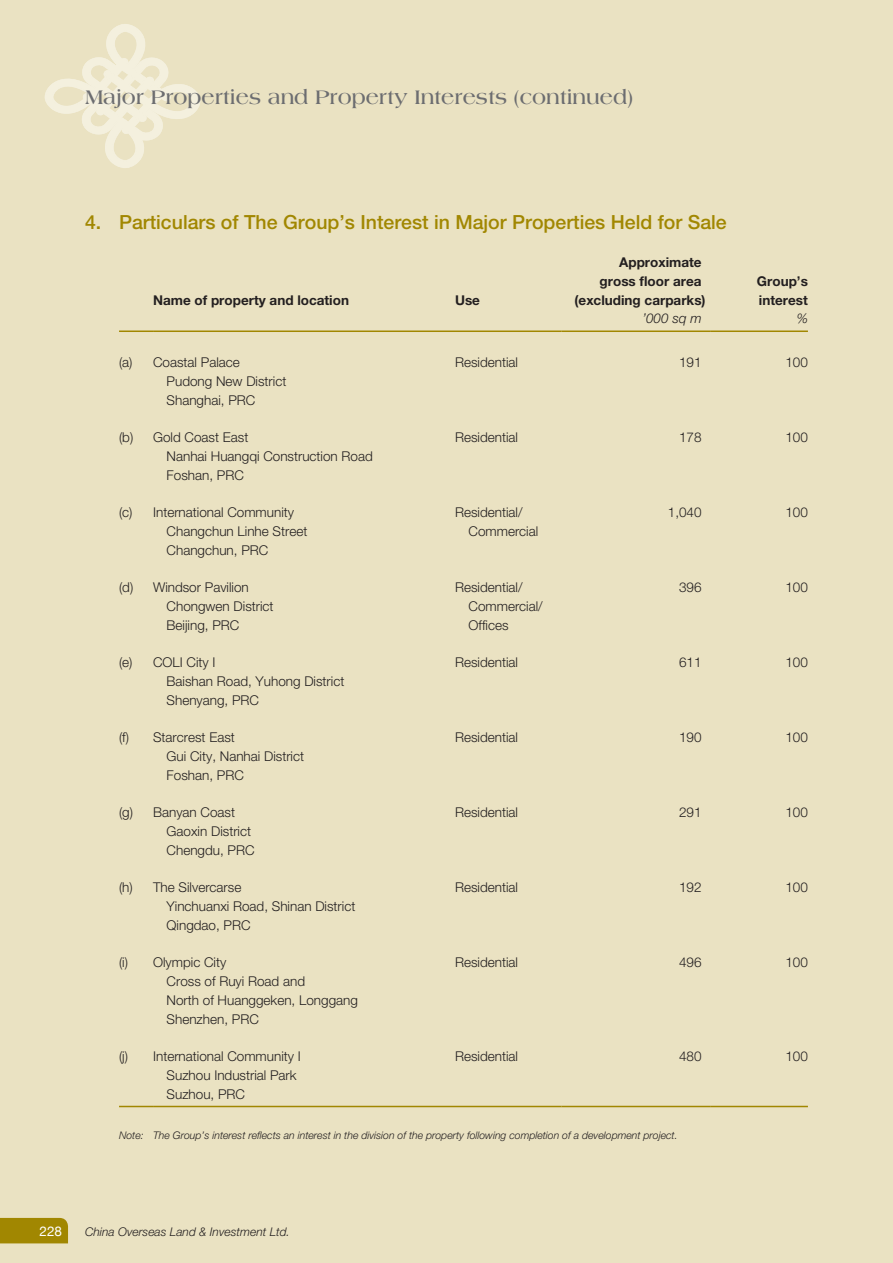
<style>
.page{position:relative;width:893px;height:1263px;background:#eae2c2}
.page>*{position:absolute;margin:0;border:0;box-sizing:border-box;transform-origin:0 0}
.t1{font:700 21px "Americana Std";color:#6c6d70}
.t2{font:500 19.5px "Helvetica Neue LT Std";color:#a18701}
.t3{font:300 13.5px/18.8px "Helvetica Neue LT Std";color:#231f20}
.t4{font:700 13.5px/18.8px "Helvetica Neue LT Std";color:#231f20;text-align:right}
.t5{font:italic 300 13.5px "Helvetica Neue LT Std";color:#231f20}
.t6{font:13.5px "Helvetica Neue";color:#fff}
.t7{font:italic 300 12px "Helvetica Neue LT Std";color:#231f20}
.t8{font:italic 300 10.5px "Helvetica Neue LT Std";color:#231f20}
</style>
<div class="page">
<svg style="left:44px;top:24px;width:156px;height:144px"></svg>
<div style="left:0;top:1218px;width:68px;height:25px;background:#a18701"></div>
<hr style="left:119px;top:330px;width:34px;height:2px;background:#a18701">
<hr style="left:153px;top:330px;width:302px;height:2px;background:#a18701">
<hr style="left:455px;top:330px;width:106px;height:2px;background:#a18701">
<hr style="left:561px;top:330px;width:149px;height:2px;background:#a18701">
<hr style="left:710px;top:330px;width:98px;height:2px;background:#a18701">
<hr style="left:119px;top:1106px;width:34px;height:1px;background:#a18701">
<hr style="left:153px;top:1106px;width:302px;height:1px;background:#a18701">
<hr style="left:455px;top:1106px;width:106px;height:1px;background:#a18701">
<hr style="left:561px;top:1106px;width:149px;height:1px;background:#a18701">
<hr style="left:710px;top:1106px;width:98px;height:1px;background:#a18701">
<h1 class="t1" style="left:85px;top:85px;width:549px">Major Properties and Property Interests (continued)</h1>
<h2 class="t2" style="left:85px;top:210px;width:643px">4. Particulars of The Group’s Interest in Major Properties Held for Sale</h2>
<p class="t4" style="left:153px;top:290px;width:197px">Name of property and location</p>
<p class="t4" style="left:455px;top:290px;width:27px">Use</p>
<p class="t4" style="left:575px;top:253px;width:132px">Approximate<br>gross floor area (excluding carparks)</p>
<p class="t4" style="left:757px;top:271px;width:53px;text-align:left">Group’s interest</p>
<p class="t5" style="left:642px;top:310px;width:61px">’000 sq m</p>
<p class="t5" style="left:797px;top:310px;width:13px">%</p>
<p class="t3" style="left:167px;top:353px;width:121px;text-indent:-48px">(a) Coastal Palace<br>Pudong New District<br>Shanghai, PRC</p>
<p class="t3" style="left:455px;top:353px;width:65px">Residential</p>
<p class="t3" style="left:679px;top:353px;width:24px">191</p>
<p class="t3" style="left:785px;top:353px;width:24px">100</p>
<p class="t3" style="left:167px;top:428px;width:208px;text-indent:-48px">(b) Gold Coast East<br>Nanhai Huangqi Construction Road<br>Foshan, PRC</p>
<p class="t3" style="left:455px;top:428px;width:65px">Residential</p>
<p class="t3" style="left:679px;top:428px;width:24px">178</p>
<p class="t3" style="left:785px;top:428px;width:24px">100</p>
<p class="t3" style="left:167px;top:503px;width:142px;text-indent:-48px">(c) International Community<br>Changchun Linhe Street<br>Changchun, PRC</p>
<p class="t3" style="left:468px;top:503px;width:71px;text-indent:-14px">Residential/<br>Commercial</p>
<p class="t3" style="left:668px;top:503px;width:35px">1,040</p>
<p class="t3" style="left:785px;top:503px;width:24px">100</p>
<p class="t3" style="left:167px;top:578px;width:109px;text-indent:-48px">(d) Windsor Pavilion<br>Chongwen District<br>Beijing, PRC</p>
<p class="t3" style="left:468px;top:578px;width:76px;text-indent:-14px">Residential/<br>Commercial/<br>Offices</p>
<p class="t3" style="left:679px;top:578px;width:24px">396</p>
<p class="t3" style="left:785px;top:578px;width:24px">100</p>
<p class="t3" style="left:167px;top:653px;width:179px;text-indent:-48px">(e) COLI City I<br>Baishan Road, Yuhong District<br>Shenyang, PRC</p>
<p class="t3" style="left:455px;top:653px;width:65px">Residential</p>
<p class="t3" style="left:679px;top:653px;width:24px">611</p>
<p class="t3" style="left:785px;top:653px;width:24px">100</p>
<p class="t3" style="left:167px;top:728px;width:139px;text-indent:-48px">(f) Starcrest East<br>Gui City, Nanhai District<br>Foshan, PRC</p>
<p class="t3" style="left:455px;top:728px;width:65px">Residential</p>
<p class="t3" style="left:679px;top:728px;width:24px">190</p>
<p class="t3" style="left:785px;top:728px;width:24px">100</p>
<p class="t3" style="left:167px;top:803px;width:90px;text-indent:-48px">(g) Banyan Coast<br>Gaoxin District<br>Chengdu, PRC</p>
<p class="t3" style="left:455px;top:803px;width:65px">Residential</p>
<p class="t3" style="left:679px;top:803px;width:24px">291</p>
<p class="t3" style="left:785px;top:803px;width:24px">100</p>
<p class="t3" style="left:167px;top:878px;width:190px;text-indent:-48px">(h) The Silvercarse<br>Yinchuanxi Road, Shinan District<br>Qingdao, PRC</p>
<p class="t3" style="left:455px;top:878px;width:65px">Residential</p>
<p class="t3" style="left:679px;top:878px;width:24px">192</p>
<p class="t3" style="left:785px;top:878px;width:24px">100</p>
<p class="t3" style="left:167px;top:953px;width:193px;text-indent:-48px">(i) Olympic City<br>Cross of Ruyi Road and<br>North of Huanggeken, Longgang<br>Shenzhen, PRC</p>
<p class="t3" style="left:455px;top:953px;width:65px">Residential</p>
<p class="t3" style="left:679px;top:953px;width:24px">496</p>
<p class="t3" style="left:785px;top:953px;width:24px">100</p>
<p class="t3" style="left:167px;top:1047px;width:136px;text-indent:-48px">(j) International Community I<br>Suzhou Industrial Park<br>Suzhou, PRC</p>
<p class="t3" style="left:455px;top:1047px;width:65px">Residential</p>
<p class="t3" style="left:679px;top:1047px;width:24px">480</p>
<p class="t3" style="left:785px;top:1047px;width:24px">100</p>
<p class="t8" style="left:119px;top:1129px;width:560px">Note: The Group’s interest reflects an interest in the division of the property following completion of a development project.</p>
<p class="t6" style="left:40px;top:1223px;width:24px">228</p>
<p class="t7" style="left:85px;top:1224px;width:206px">China Overseas Land &amp; Investment Ltd.</p>
</div>
